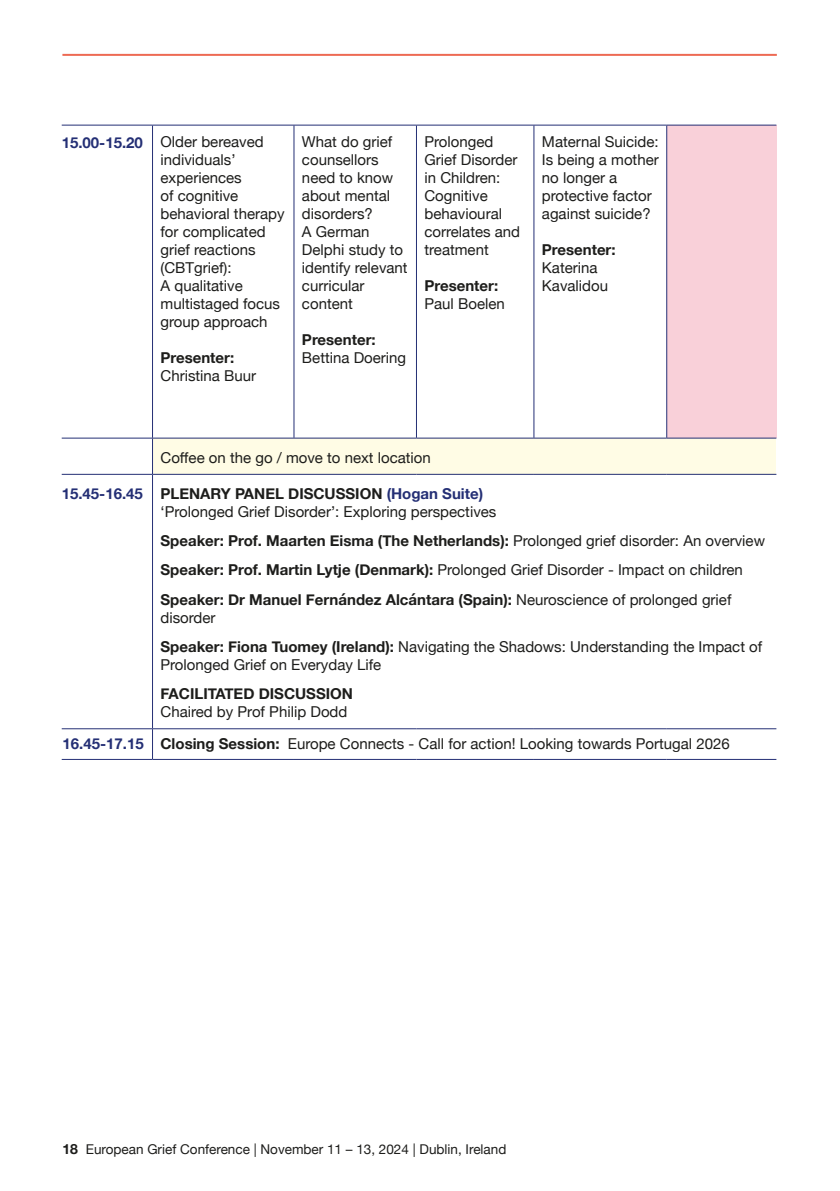
<style>
.page{position:relative;width:840px;height:1191px;background:#fff}
.page>*{position:absolute;margin:0;border:0;box-sizing:border-box;transform-origin:0 0}
.t1{font:15px/18px "Helvetica Neue";color:#1d1d1b}
.t2{font:700 15px/18px "Helvetica Neue";color:#1d1d1b}
.TIME{font:700 15px "Helvetica Neue";color:#242f75}
.t3{font:13.6px "Helvetica Neue";color:#1d1d1b}
.s1{font-weight:700}
.s2{font-weight:400}
.s3{font-weight:700;color:#242f75}
.s4{font-weight:700;font-size:14px}
</style>
<div class="page">
<hr style="left:62px;top:54px;width:714px;height:2px;background:#ed6a53">
<div style="left:666px;top:125px;width:110px;height:313px;background:#f9d0d9"></div>
<div style="left:152px;top:438px;width:624px;height:36px;background:#fffce5"></div>
<hr style="left:666px;top:125px;width:110px;height:1px;background:#242f75">
<hr style="left:62px;top:125px;width:90px;height:1px;background:#242f75">
<hr style="left:152px;top:125px;width:142px;height:1px;background:#242f75">
<hr style="left:152px;top:125px;width:1px;height:313px;background:#242f75">
<hr style="left:294px;top:125px;width:122px;height:1px;background:#242f75">
<hr style="left:293px;top:125px;width:1px;height:313px;background:#242f75">
<hr style="left:416px;top:125px;width:117px;height:1px;background:#242f75">
<hr style="left:416px;top:125px;width:1px;height:313px;background:#242f75">
<hr style="left:533px;top:125px;width:133px;height:1px;background:#242f75">
<hr style="left:533px;top:125px;width:1px;height:313px;background:#242f75">
<hr style="left:666px;top:125px;width:1px;height:313px;background:#242f75">
<hr style="left:62px;top:438px;width:90px;height:1px;background:#242f75">
<hr style="left:152px;top:438px;width:142px;height:1px;background:#242f75">
<hr style="left:152px;top:438px;width:1px;height:36px;background:#242f75">
<hr style="left:294px;top:438px;width:122px;height:1px;background:#242f75">
<hr style="left:416px;top:438px;width:117px;height:1px;background:#242f75">
<hr style="left:533px;top:438px;width:133px;height:1px;background:#242f75">
<hr style="left:666px;top:438px;width:110px;height:1px;background:#242f75">
<hr style="left:152px;top:475px;width:1px;height:253px;background:#242f75">
<hr style="left:152px;top:729px;width:1px;height:30px;background:#242f75">
<hr style="left:62px;top:474px;width:90px;height:1px;background:#242f75">
<hr style="left:152px;top:474px;width:142px;height:1px;background:#242f75">
<hr style="left:294px;top:474px;width:122px;height:1px;background:#242f75">
<hr style="left:416px;top:474px;width:117px;height:1px;background:#242f75">
<hr style="left:533px;top:474px;width:133px;height:1px;background:#242f75">
<hr style="left:666px;top:474px;width:110px;height:1px;background:#242f75">
<hr style="left:62px;top:728px;width:90px;height:1px;background:#242f75">
<hr style="left:152px;top:728px;width:142px;height:1px;background:#242f75">
<hr style="left:294px;top:728px;width:122px;height:1px;background:#242f75">
<hr style="left:416px;top:728px;width:117px;height:1px;background:#242f75">
<hr style="left:533px;top:728px;width:133px;height:1px;background:#242f75">
<hr style="left:666px;top:728px;width:110px;height:1px;background:#242f75">
<hr style="left:62px;top:759px;width:90px;height:1px;background:#242f75">
<hr style="left:152px;top:759px;width:142px;height:1px;background:#242f75">
<hr style="left:294px;top:759px;width:122px;height:1px;background:#242f75">
<hr style="left:416px;top:759px;width:117px;height:1px;background:#242f75">
<hr style="left:533px;top:759px;width:133px;height:1px;background:#242f75">
<hr style="left:666px;top:759px;width:110px;height:1px;background:#242f75">
<p class="TIME" style="left:62px;top:131px;width:83px">15.00-15.20</p>
<p class="t1" style="left:160px;top:134px;width:125px">Older bereaved individuals’ experiences<br>of cognitive behavioral therapy for complicated grief reactions (CBTgrief):<br>A qualitative multistaged focus group approach</p>
<p class="t1" style="left:160px;top:350px;width:97px"><span class="s1">Presenter:<br></span>Christina Buur</p>
<p class="t1" style="left:302px;top:134px;width:107px">What do grief counsellors need to know about mental disorders?<br>A German<br>Delphi study to identify relevant curricular content</p>
<p class="t1" style="left:302px;top:332px;width:106px"><span class="s1">Presenter:<br></span>Bettina Doering</p>
<p class="t1" style="left:424px;top:134px;width:97px">Prolonged<br>Grief Disorder in Children:<br>Cognitive behavioural correlates and treatment</p>
<p class="t2" style="left:424px;top:277px;width:82px">Presenter:<br><span class="s2">Paul Boelen</span></p>
<p class="t1" style="left:541px;top:134px;width:118px">Maternal Suicide:<br>Is being a mother no longer a protective factor against suicide?</p>
<p class="t1" style="left:541px;top:242px;width:75px"><span class="s1">Presenter:<br></span>Katerina<br>Kavalidou</p>
<p class="t1" style="left:160px;top:450px;width:272px">Coffee on the go / move to next location</p>
<p class="TIME" style="left:62px;top:481px;width:83px">15.45-16.45</p>
<p class="t1" style="left:160px;top:485px;width:337px"><span class="s1">PLENARY PANEL DISCUSSION</span> <span class="s3">(Hogan Suite) </span>‘Prolonged Grief Disorder’: Exploring perspectives</p>
<p class="t2" style="left:160px;top:532px;width:605px">Speaker: Prof. Maarten Eisma (The Netherlands): <span class="s2">Prolonged grief disorder: An overview</span></p>
<p class="t1" style="left:160px;top:562px;width:583px"><span class="s1">Speaker: Prof. Martin Lytje (Denmark):</span> Prolonged Grief Disorder - Impact on children</p>
<p class="t2" style="left:160px;top:590px;width:572px">Speaker: Dr Manuel Fernández Alcántara (Spain): <span class="s2">Neuroscience of prolonged grief disorder</span></p>
<p class="t1" style="left:160px;top:638px;width:603px"><span class="s1">Speaker: Fiona Tuomey (Ireland):</span> Navigating the Shadows: Understanding the Impact of<br>Prolonged Grief on Everyday Life</p>
<p class="t2" style="left:160px;top:685px;width:194px">FACILITATED DISCUSSION</p>
<p class="t1" style="left:160px;top:704px;width:188px">Chaired by Prof Philip Dodd</p>
<p class="TIME" style="left:62px;top:732px;width:83px">16.45-17.15</p>
<p class="t1" style="left:160px;top:735px;width:570px"><span class="s1">Closing Session:</span> Europe Connects - Call for action! Looking towards Portugal 2026</p>
<p class="t3" style="left:62px;top:1139px;width:445px"><span class="s4">18</span> European Grief Conference | November 11 – 13, 2024 | Dublin, Ireland</p>
</div>
